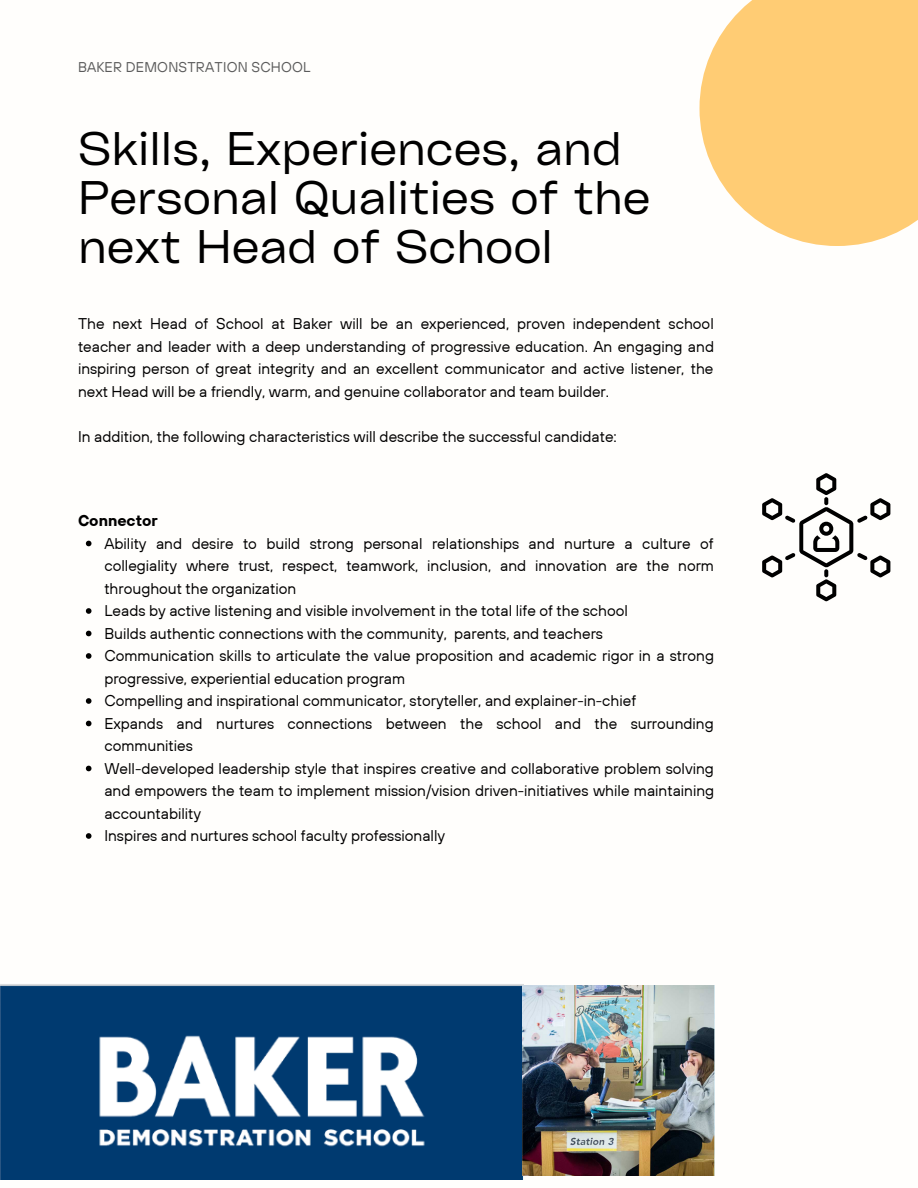
<style>
.page{position:relative;width:918px;height:1188px;background:#fff}
.page>*{position:absolute;margin:0;border:0;box-sizing:border-box;transform-origin:0 0}
.t1{font:45.15px/48.8px "Cy Grotesk Key";color:#000}
.t2{font:15.45px/22.5px "TT Hoves";color:#000;text-align:justify}
.t3{font:700 15.45px "TT Hoves";color:#000}
.t4{font:14.1px "TT Hoves";letter-spacing:.015em;color:#5b5b5b}
</style>
<div class="page">
<svg style="left:762px;top:473px;width:128px;height:128px"></svg>
<img style="left:0;top:984px;width:523px;height:196px">
<img style="left:523px;top:986px;width:191px;height:190px">
<svg style="left:699px;top:0;width:219px;height:246px;fill:#ffcc74"></svg>
<svg style="left:86px;top:541px;width:6px;height:5px"></svg>
<svg style="left:86px;top:608px;width:6px;height:6px"></svg>
<svg style="left:86px;top:631px;width:6px;height:5px"></svg>
<svg style="left:86px;top:653px;width:6px;height:6px"></svg>
<svg style="left:86px;top:698px;width:6px;height:6px"></svg>
<svg style="left:86px;top:721px;width:6px;height:5px"></svg>
<svg style="left:86px;top:766px;width:6px;height:5px"></svg>
<svg style="left:86px;top:833px;width:6px;height:6px"></svg>
<p class="t4" style="left:78px;top:58px;width:234px">BAKER DEMONSTRATION SCHOOL</p>
<p class="t1" style="left:78px;top:123px;width:574px">Skills, Experiences, and<br>Personal Qualities of the next Head of School</p>
<p class="t2" style="left:78px;top:312px;width:638px">The next Head of School at Baker will be an experienced, proven independent school teacher and leader with a deep understanding of progressive education. An engaging and inspiring person of great integrity and an excellent communicator and active listener, the next Head will be a friendly, warm, and genuine collaborator and team builder.</p>
<p class="t2" style="left:78px;top:425px;width:540px">In addition, the following characteristics will describe the successful candidate:</p>
<p class="t3" style="left:78px;top:511px;width:81px">Connector</p>
<p class="t2" style="left:104px;top:532px;width:611px">Ability and desire to build strong personal relationships and nurture a culture of collegiality where trust, respect, teamwork, inclusion, and innovation are the norm throughout the organization</p>
<p class="t2" style="left:104px;top:599px;width:525px">Leads by active listening and visible involvement in the total life of the school</p>
<p class="t2" style="left:104px;top:622px;width:500px">Builds authentic connections with the community, parents, and teachers</p>
<p class="t2" style="left:104px;top:644px;width:611px">Communication skills to articulate the value proposition and academic rigor in a strong progressive, experiential education program</p>
<p class="t2" style="left:104px;top:689px;width:533px">Compelling and inspirational communicator, storyteller, and explainer-in-chief</p>
<p class="t2" style="left:104px;top:712px;width:611px">Expands and nurtures connections between the school and the surrounding communities</p>
<p class="t2" style="left:104px;top:757px;width:611px">Well-developed leadership style that inspires creative and collaborative problem solving and empowers the team to implement mission/vision driven-initiatives while maintaining accountability</p>
<p class="t2" style="left:104px;top:824px;width:342px">Inspires and nurtures school faculty professionally</p>
</div>
